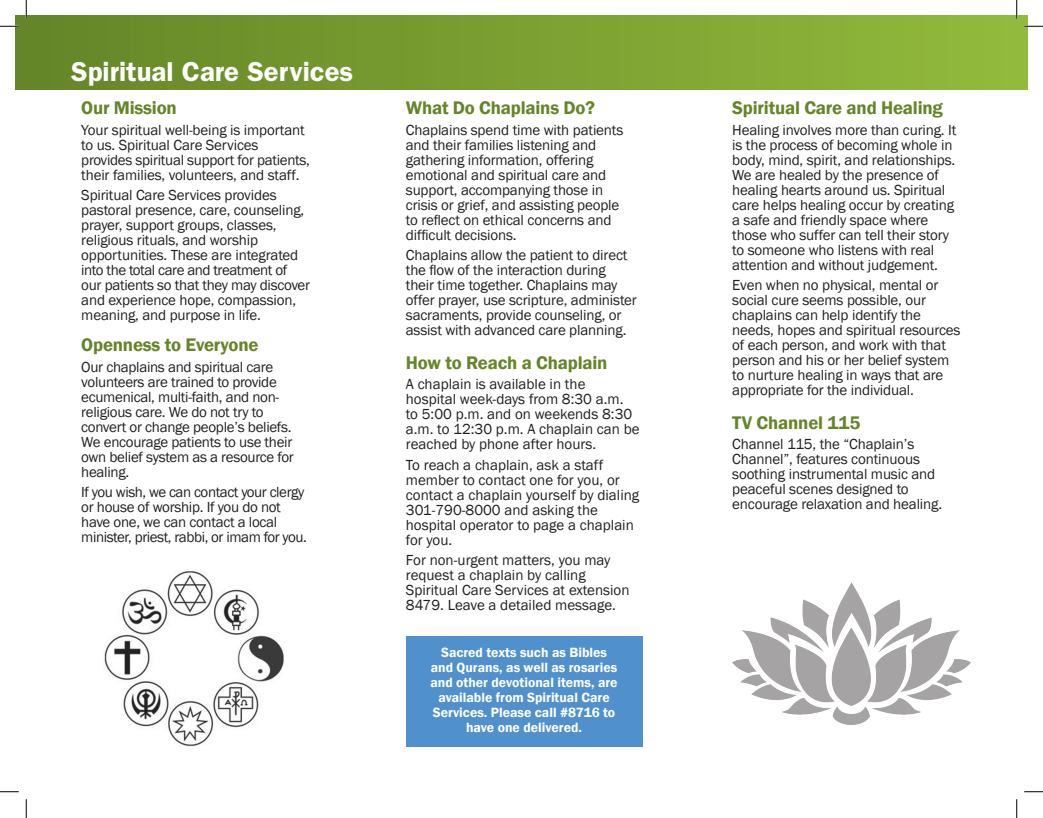
<style>
.page{position:relative;width:1043px;height:818px;background:#fff}
.page>*{position:absolute;margin:0;border:0;box-sizing:border-box;transform-origin:0 0}
.Subhead{font:600 27.5px "ITC Franklin Gothic Std";color:#fff}
.Subhead-2{font:600 18.75px "Franklin Gothic";letter-spacing:-.01em;color:#648528}
.Body{font:15px/15px "Franklin Gothic";letter-spacing:-.01em;color:#231f20}
.Body-2{font:15px/15px "Franklin Gothic";letter-spacing:-.03em;color:#231f20}
.t1{font:600 13.75px/15px "Franklin Gothic";color:#fff;text-align:center}
</style>
<div class="page">
<img style="left:104px;top:571px;width:180px;height:175px">
<div style="left:406px;top:636px;width:236px;height:110px;background:#5090cc"></div>
<div style="left:15px;top:15px;width:1012px;height:75px;background:linear-gradient(to right,#658528,#93ba3d)"></div>
<img style="left:732px;top:582px;width:238px;height:142px">
<svg style="left:0;top:25px;width:19px;height:2px"></svg>
<svg style="left:1024px;top:25px;width:18px;height:2px"></svg>
<svg style="left:0;top:791px;width:19px;height:1px"></svg>
<svg style="left:1024px;top:791px;width:18px;height:1px"></svg>
<svg style="left:25px;top:0;width:2px;height:19px"></svg>
<svg style="left:25px;top:799px;width:2px;height:19px"></svg>
<svg style="left:1015px;top:0;width:2px;height:19px"></svg>
<svg style="left:1016px;top:799px;width:1px;height:19px"></svg>
<p class="Subhead" style="left:71px;top:55px;width:283px">Spiritual Care Services</p>
<p class="Subhead-2" style="left:81px;top:97px;width:97px">Our Mission</p>
<p class="Body" style="left:81px;top:123px;width:230px">Your spiritual well-being is important to us. Spiritual Care Services provides spiritual support for patients, their families, volunteers, and staff.</p>
<p class="Body" style="left:81px;top:188px;width:230px">Spiritual Care Services provides pastoral presence, care, counseling, prayer, support groups, classes, religious rituals, and worship opportunities. These are integrated into the total care and treatment of our patients so that they may discover and experience hope, compassion, meaning, and purpose in life.</p>
<p class="Subhead-2" style="left:81px;top:333px;width:179px">Openness to Everyone</p>
<p class="Body" style="left:81px;top:359px;width:214px">Our chaplains and spiritual care volunteers are trained to provide ecumenical, multi-faith, and non&shy;religious care. We do not try to convert or change people’s beliefs.<br>We encourage patients to use their own belief system as a resource for healing.</p>
<p class="Body-2" style="left:81px;top:485px;width:227px">If you wish, we can contact your clergy or house of worship. If you do not have one, we can contact a local minister, priest, rabbi, or imam for you.</p>
<p class="Subhead-2" style="left:406px;top:97px;width:191px">What Do Chaplains Do?</p>
<p class="Body" style="left:406px;top:123px;width:219px">Chaplains spend time with patients and their families listening and gathering information, offering emotional and spiritual care and support, accompanying those in crisis or grief, and assisting people to reflect on ethical concerns and difficult decisions.</p>
<p class="Body" style="left:406px;top:248px;width:232px">Chaplains allow the patient to direct the flow of the interaction during their time together. Chaplains may offer prayer, use scripture, administer sacraments, provide counseling, or assist with advanced care planning.</p>
<p class="Subhead-2" style="left:406px;top:351px;width:203px">How to Reach a Chaplain</p>
<p class="Body" style="left:406px;top:377px;width:235px">A chaplain is available in the<br>hospital week-days from 8:30 a.m.<br>to 5:00 p.m. and on weekends 8:30 a.m. to 12:30 p.m. A chaplain can be reached by phone after hours.</p>
<p class="Body" style="left:406px;top:457px;width:235px">To reach a chaplain, ask a staff member to contact one for you, or contact a chaplain yourself by dialing<br>301-790-8000 and asking the hospital operator to page a chaplain for you.</p>
<p class="Body" style="left:406px;top:553px;width:225px">For non-urgent matters, you may request a chaplain by calling<br>Spiritual Care Services at extension<br>8479. Leave a detailed message.</p>
<p class="t1" style="left:430px;top:645px;width:189px">Sacred texts such as Bibles and Qurans, as well as rosaries and other devotional items, are available from Spiritual Care<br>Services. Please call #8716 to have one delivered.</p>
<p class="Subhead-2" style="left:732px;top:97px;width:212px">Spiritual Care and Healing</p>
<p class="Body" style="left:732px;top:123px;width:226px">Healing involves more than curing. It is the process of becoming whole in body, mind, spirit, and relationships.<br>We are healed by the presence of healing hearts around us. Spiritual care helps healing occur by creating a safe and friendly space where those who suffer can tell their story to someone who listens with real attention and without judgement.</p>
<p class="Body" style="left:732px;top:278px;width:230px">Even when no physical, mental or social cure seems possible, our chaplains can help identify the needs, hopes and spiritual resources of each person, and work with that person and his or her belief system to nurture healing in ways that are appropriate for the individual.</p>
<p class="Subhead-2" style="left:732px;top:411px;width:130px">TV Channel 115</p>
<p class="Body" style="left:732px;top:437px;width:211px">Channel 115, the “Chaplain’s<br>Channel”, features continuous soothing instrumental music and peaceful scenes designed to encourage relaxation and healing.</p>
</div>
